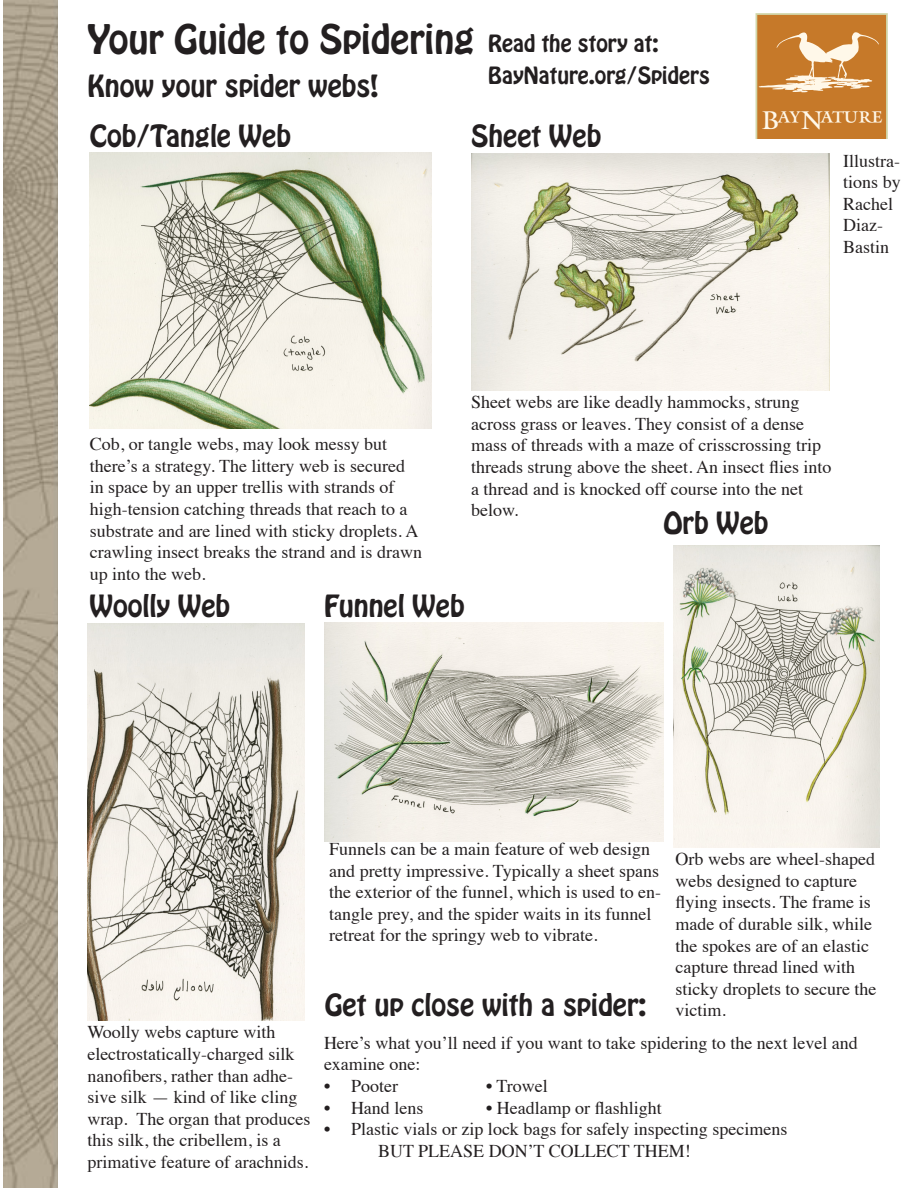
<style>
.page{position:relative;width:918px;height:1188px;background:#fff}
.page>*{position:absolute;margin:0;border:0;box-sizing:border-box;transform-origin:0 0}
.t1{font:36px "Hobo Std";color:#231f20}
.t2{font:27px "Hobo Std";color:#231f20}
.t3{font:25.2px "Mantinia";color:#fff8e9}
.t4{font:21px "Hobo Std";color:#231f20}
.t5{font:18px/21.6px "Times";color:#231f20}
</style>
<div class="page">
<img style="left:90px;top:153px;width:341px;height:276px">
<img style="left:471px;top:153px;width:359px;height:238px">
<img style="left:673px;top:546px;width:206px;height:302px">
<img style="left:3px;top:0;width:54px;height:1188px">
<img style="left:87px;top:624px;width:217px;height:397px">
<img style="left:325px;top:623px;width:338px;height:219px">
<svg style="left:756px;top:13px;width:132px;height:126px"></svg>
<p class="t1" style="left:87px;top:14px;width:388px">Your Guide to Spidering</p>
<p class="t2" style="left:87px;top:67px;width:293px">Know your spider webs!</p>
<p class="t4" style="left:488px;top:29px;width:172px">Read the story at:</p>
<p class="t4" style="left:488px;top:61px;width:223px">BayNature.org/Spiders</p>
<p class="t2" style="left:90px;top:117px;width:203px">Cob/Tangle Web</p>
<p class="t2" style="left:471px;top:117px;width:132px">Sheet Web</p>
<p class="t3" style="left:761px;top:105px;width:123px">BayNature</p>
<p class="t5" style="left:843px;top:148px;width:59px">Illustra&shy;tions by<br>Rachel<br>Diaz-<br>Bastin</p>
<p class="t5" style="left:90px;top:432px;width:334px">Cob, or tangle webs, may look messy but there’s a strategy. The littery web is secured in space by an upper trellis with strands of high-tension catching threads that reach to a substrate and are lined with sticky droplets. A crawling insect breaks the strand and is drawn up into the web.</p>
<p class="t5" style="left:471px;top:390px;width:362px">Sheet webs are like deadly hammocks, strung across grass or leaves. They consist of a dense mass of threads with a maze of crisscrossing trip threads strung above the sheet. An insect flies into a thread and is knocked off course into the net below.</p>
<p class="t2" style="left:663px;top:505px;width:107px">Orb Web</p>
<p class="t2" style="left:90px;top:587px;width:142px">Woolly Web</p>
<p class="t2" style="left:324px;top:587px;width:142px">Funnel Web</p>
<p class="t5" style="left:87px;top:1020px;width:225px">Woolly webs capture with electrostatically-charged silk nanofibers, rather than adhe&shy;sive silk — kind of like cling wrap. The organ that produces this silk, the cribellem, is a primative feature of arachnids.</p>
<p class="t5" style="left:329px;top:837px;width:333px">Funnels can be a main feature of web design and pretty impressive. Typically a sheet spans the exterior of the funnel, which is used to en&shy;tangle prey, and the spider waits in its funnel retreat for the springy web to vibrate.</p>
<p class="t5" style="left:676px;top:847px;width:202px">Orb webs are wheel-shaped webs designed to capture flying insects. The frame is made of durable silk, while the spokes are of an elastic capture thread lined with sticky droplets to secure the victim.</p>
<p class="t5" style="left:324px;top:1030px;width:535px">Here’s what you’ll need if you want to take spidering to the next level and examine one:</p>
<p class="t5" style="left:324px;top:1074px;width:75px">• Pooter</p>
<p class="t5" style="left:486px;top:1074px;width:63px">• Trowel</p>
<p class="t5" style="left:324px;top:1095px;width:101px">• Hand lens</p>
<p class="t5" style="left:486px;top:1095px;width:177px">• Headlamp or flashlight</p>
<p class="t5" style="left:324px;top:1117px;width:465px">• Plastic vials or zip lock bags for safely inspecting specimens</p>
<p class="t5" style="left:378px;top:1138px;width:314px">BUT PLEASE DON’T COLLECT THEM!</p>
<p class="t2" style="left:325px;top:986px;width:323px">Get up close with a spider:</p>
</div>
